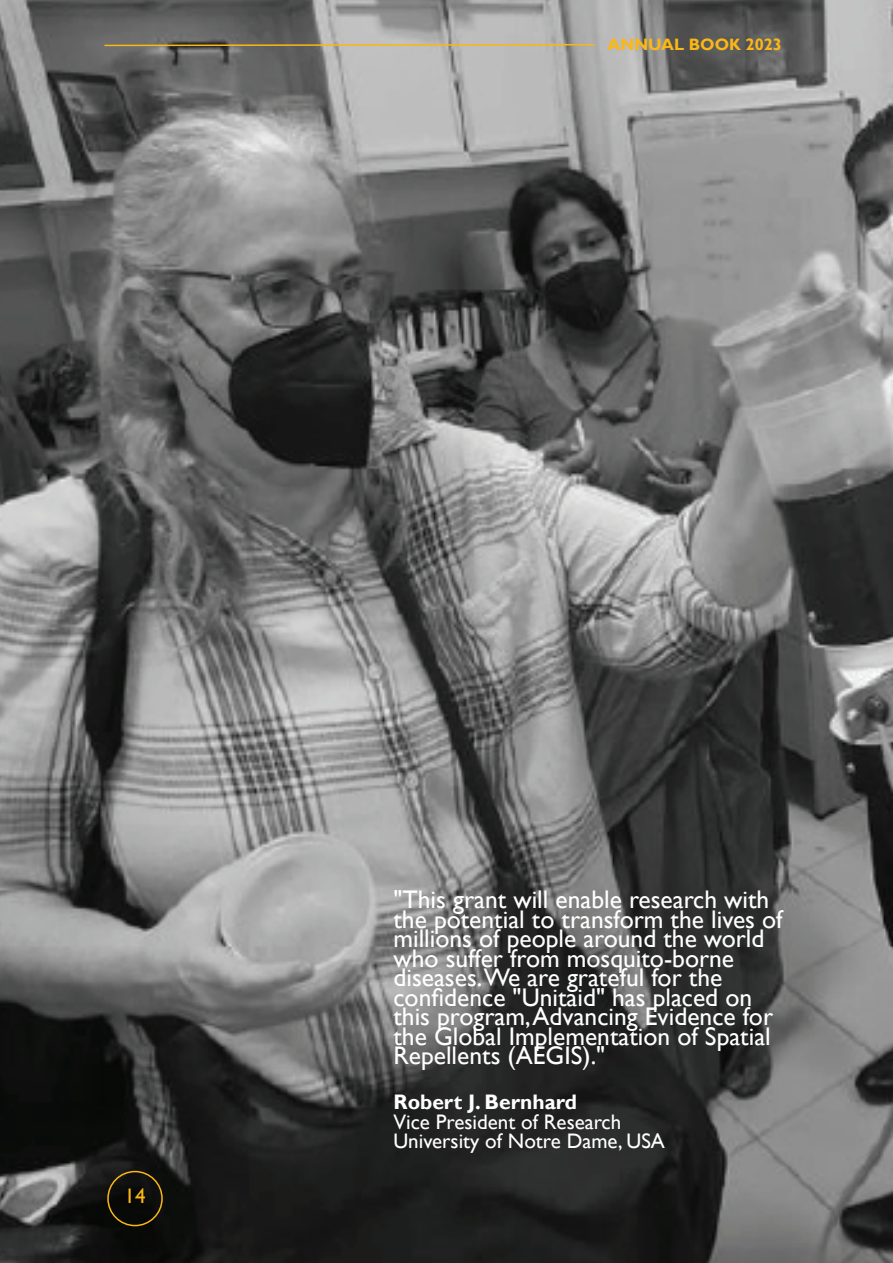
<style>
.page{position:relative;width:893px;height:1263px;background:#fff}
.page>*{position:absolute;margin:0;border:0;box-sizing:border-box;transform-origin:0 0}
.t1{font:25.5px/19.5px "Gill Sans";color:#fff}
.t2{font:21px/19.5px "Gill Sans";color:#fff}
.t3{font:700 21px "Gill Sans";color:#fff}
.t4{font:21px "Gill Sans";color:#f9b716}
.t5{font:700 16.5px "Gill Sans";color:#fbb715}
</style>
<div class="page">
<img style="left:0;top:0;width:893px;height:1263px">
<svg style="left:103px;top:43px;width:493px;height:4px;background:#b49c60"></svg>
<div style="left:107px;top:1171px;width:56px;height:55px;border:2px solid #f9b716;border-radius:50%"></div>
<p class="t5" style="left:608px;top:34px;width:176px">ANNUAL BOOK 2023</p>
<p class="t4" style="left:124px;top:1183px;width:22px">14</p>
<p class="t1" style="left:393px;top:890px;width:391px">"This grant will enable research with the potential to transform the lives of millions of people around the world who suffer from mosquito-borne diseases.We are grateful for the confidence "Unitaid" has placed on this program, Advancing Evidence for the Global Implementation of Spatial Repellents (AEGIS)."</p>
<p class="t3" style="left:393px;top:1089px;width:185px">Robert J. Bernhard</p>
<p class="t2" style="left:393px;top:1112px;width:273px">Vice President of Research<br>University of Notre Dame, USA</p>
</div>
